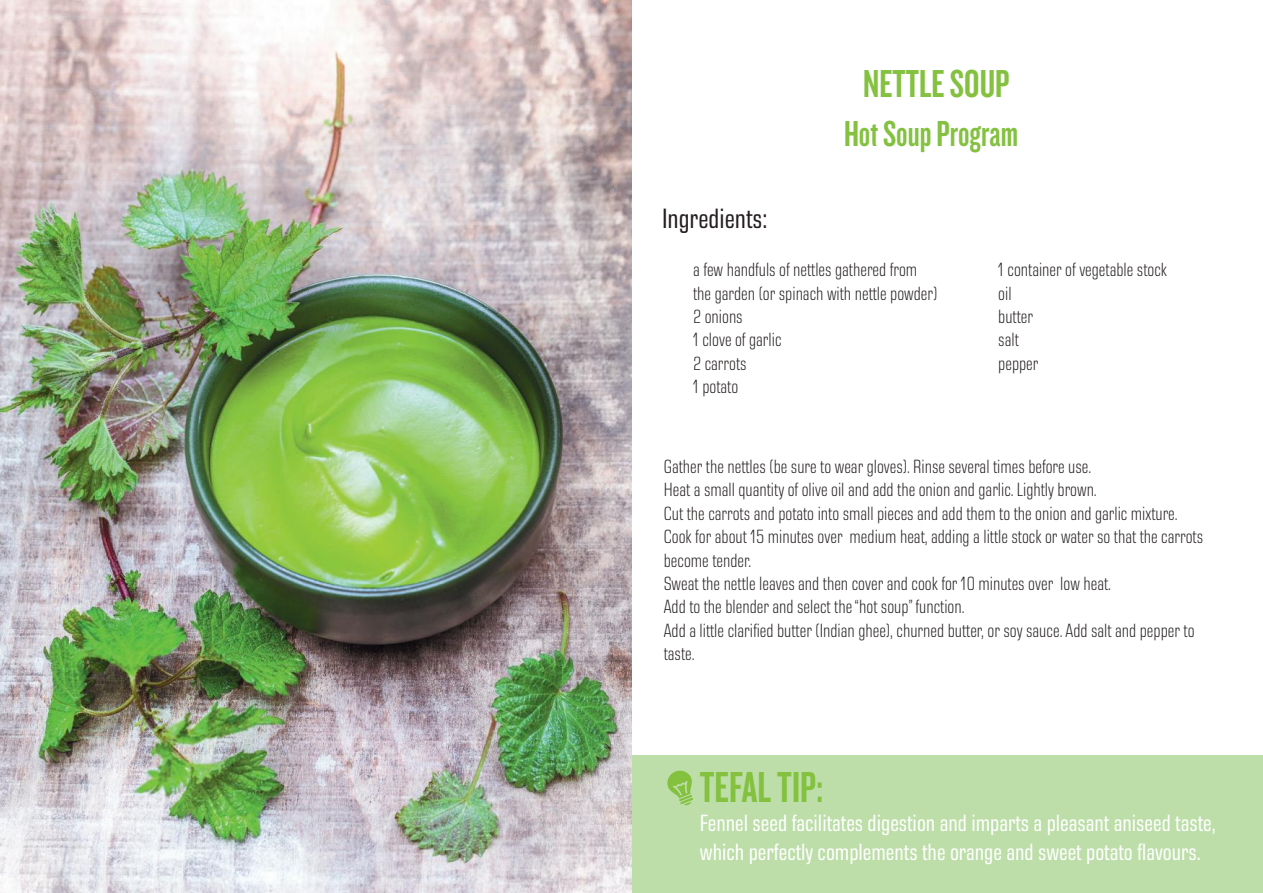
<style>
.page{position:relative;width:1263px;height:893px;background:#fff}
.page>*{position:absolute;margin:0;border:0;box-sizing:border-box;transform-origin:0 0}
.t1{font:45px "Knockout 48 Featherweight";color:#83c13f}
.t2{font:40.5px "Knockout 48 Featherweight";color:#83c13f}
.t3{font:37.5px "Knockout 48 Featherweight";color:#83c13f}
.t4{font:condensed 28.5px "Eurostile Next LT Pro";color:#241f1f}
.t5{font:condensed 24px/28.8px "Eurostile Next LT Pro";color:#fff}
.t6{font:300 condensed 19.5px/23.4px "Eurostile Next LT Pro";color:#241f1f}
</style>
<div class="page">
<div style="left:625px;top:755px;width:638px;height:138px;background:#bddea9"></div>
<img style="left:0;top:0;width:631px;height:893px">
<svg style="left:667px;top:770px;width:26px;height:35px"></svg>
<h3 class="t4" style="left:662px;top:202px;width:107px">Ingredients:</h3>
<h2 class="t2" style="left:863px;top:59px;width:148px">NETTLE SOUP</h2>
<h3 class="t3" style="left:844px;top:111px;width:175px">Hot Soup Program</h3>
<p class="t6" style="left:693px;top:258px;width:246px">a few handfuls of nettles gathered from the garden (or spinach with nettle powder)<br>2 onions<br>1 clove of garlic<br>2 carrots<br>1 potato</p>
<p class="t6" style="left:998px;top:258px;width:170px">1 container of vegetable stock oil<br>butter<br>salt<br>pepper</p>
<p class="t6" style="left:664px;top:455px;width:541px">Gather the nettles (be sure to wear gloves). Rinse several times before use.<br>Heat a small quantity of olive oil and add the onion and garlic. Lightly brown.<br>Cut the carrots and potato into small pieces and add them to the onion and garlic mixture.<br>Cook for about 15 minutes over medium heat, adding a little stock or water so that the carrots become tender.<br>Sweat the nettle leaves and then cover and cook for 10 minutes over low heat.<br>Add to the blender and select the “hot soup” function.<br>Add a little clarified butter (Indian ghee), churned butter, or soy sauce. Add salt and pepper to taste.</p>
<h1 class="t1" style="left:700px;top:760px;width:125px">TEFAL TIP:</h1>
<p class="t5" style="left:700px;top:809px;width:517px">Fennel seed facilitates digestion and imparts a pleasant aniseed taste, which perfectly complements the orange and sweet potato flavours.</p>
</div>
